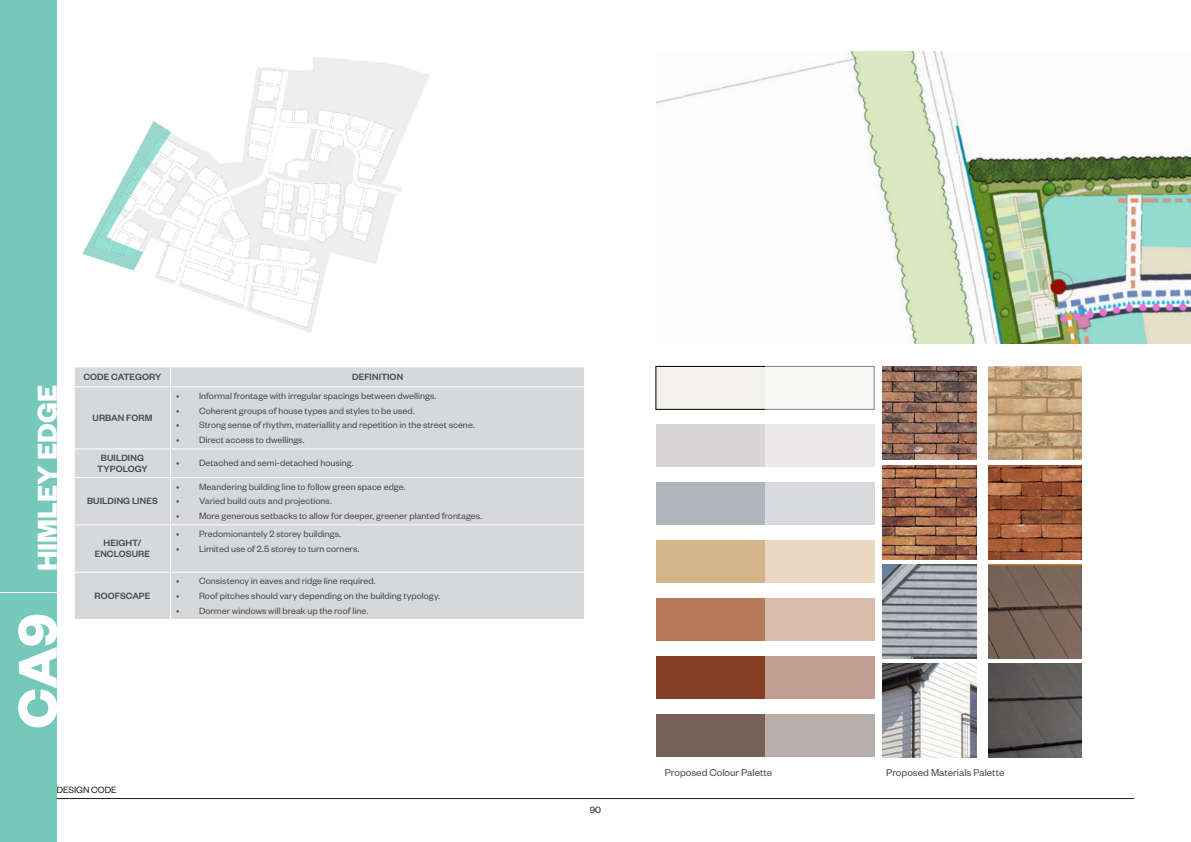
<style>
.page{position:relative;width:1191px;height:842px;background:#fff}
.page>*{position:absolute;margin:0;border:0;box-sizing:border-box;transform-origin:0 0}
.Paragraph_Header{font:700 60px "Founders Grotesk";color:#fff}
.Paragraph_Header-2{font:700 30px "Founders Grotesk";color:#fff}
.Table_Text_small_10p{font:11px "Founders Grotesk";color:#4b4c4d}
.t1{font:10px "Founders Grotesk";letter-spacing:.005em;color:#4b4c4d}
.table_text_10pt_head{font:500 10px/11px "Founders Grotesk";letter-spacing:.01em;color:#4b4c4d;text-align:center}
.PageNumbers{font:10px "Founders Grotesk";color:#231f20}
</style>
<div class="page">
<div style="left:0;top:0;width:57px;height:842px;background:#75c9ba"></div>
<hr style="left:0;top:592px;width:128px;height:1px;background:#fff">
<div style="left:75px;top:367px;width:509px;height:252px;background:#d7d8db"></div>
<svg style="left:170px;top:367px;width:1px;height:19px"></svg>
<hr style="left:74px;top:386px;width:97px;height:1px;background:#fff">
<hr style="left:171px;top:386px;width:414px;height:1px;background:#fff">
<hr style="left:170px;top:387px;width:1px;height:61px;background:#fff">
<hr style="left:74px;top:448px;width:97px;height:1px;background:#fff">
<hr style="left:171px;top:448px;width:414px;height:1px;background:#fff">
<svg style="left:170px;top:449px;width:1px;height:28px"></svg>
<hr style="left:170px;top:478px;width:1px;height:46px;background:#fff">
<hr style="left:74px;top:524px;width:97px;height:1px;background:#fff">
<hr style="left:171px;top:524px;width:414px;height:1px;background:#fff">
<hr style="left:170px;top:525px;width:1px;height:47px;background:#fff">
<hr style="left:74px;top:572px;width:97px;height:1px;background:#fff">
<hr style="left:171px;top:572px;width:414px;height:1px;background:#fff">
<hr style="left:170px;top:573px;width:1px;height:46px;background:#fff">
<hr style="left:74px;top:477px;width:97px;height:1px;background:#fff">
<hr style="left:171px;top:477px;width:414px;height:1px;background:#fff">
<div style="left:656px;top:656px;width:218px;height:43px;background:#834025"></div>
<div style="left:656px;top:598px;width:218px;height:43px;background:#b67a58"></div>
<div style="left:656px;top:714px;width:218px;height:43px;background:#756156"></div>
<div style="left:656px;top:366px;width:218px;height:43px;background:#f2f2eb;border:1px solid #000"></div>
<div style="left:656px;top:424px;width:218px;height:43px;background:#d9d5d6"></div>
<div style="left:656px;top:482px;width:218px;height:43px;background:#b0b5bb"></div>
<div style="left:656px;top:540px;width:218px;height:43px;background:#d4b589"></div>
<svg style="left:765px;top:366px;width:118px;height:392px"></svg>
<img style="left:988px;top:565px;width:94px;height:93px">
<img style="left:883px;top:564px;width:93px;height:94px">
<img style="left:883px;top:664px;width:93px;height:93px">
<img style="left:988px;top:366px;width:94px;height:94px">
<img style="left:883px;top:366px;width:93px;height:94px">
<img style="left:988px;top:664px;width:94px;height:93px">
<img style="left:988px;top:465px;width:94px;height:94px">
<img style="left:883px;top:465px;width:93px;height:94px">
<img style="left:82px;top:58px;width:347px;height:275px">
<img style="left:656px;top:51px;width:535px;height:292px">
<hr style="left:57px;top:798px;width:1077px;height:1px;background:#231f20">
<p class="Paragraph_Header-2" style="left:28px;top:571px;width:188px;rotate:-90deg">HIMLEY EDGE</p>
<p class="Paragraph_Header" style="left:-1px;top:729px;width:117px;rotate:-90deg">CA9</p>
<p class="table_text_10pt_head" style="left:83px;top:371px;width:79px">CODE CATEGORY</p>
<p class="table_text_10pt_head" style="left:352px;top:371px;width:52px">DEFINITION</p>
<p class="table_text_10pt_head" style="left:92px;top:412px;width:61px">URBAN FORM</p>
<p class="t1" style="left:176px;top:389px;width:261px">• Informal frontage with irregular spacings between dwellings.</p>
<p class="t1" style="left:176px;top:404px;width:240px">• Coherent groups of house types and styles to be used.</p>
<p class="t1" style="left:176px;top:419px;width:300px">• Strong sense of rhythm, materiallity and repetition in the street scene.</p>
<p class="t1" style="left:176px;top:434px;width:130px">• Direct access to dwellings.</p>
<p class="table_text_10pt_head" style="left:97px;top:452px;width:52px">BUILDING<br>TYPOLOGY</p>
<p class="t1" style="left:176px;top:457px;width:179px">• Detached and semi-detached housing.</p>
<p class="table_text_10pt_head" style="left:87px;top:495px;width:72px">BUILDING LINES</p>
<p class="t1" style="left:176px;top:480px;width:231px">• Meandering building line to follow green space edge.</p>
<p class="t1" style="left:176px;top:495px;width:157px">• Varied build outs and projections.</p>
<p class="t1" style="left:176px;top:510px;width:307px">• More generous setbacks to allow for deeper, greener planted frontages.</p>
<p class="table_text_10pt_head" style="left:95px;top:537px;width:57px">HEIGHT/<br>ENCLOSURE</p>
<p class="table_text_10pt_head" style="left:95px;top:590px;width:57px">ROOFSCAPE</p>
<p class="t1" style="left:176px;top:527px;width:166px">• Predomionantely 2 storey buildings.</p>
<p class="t1" style="left:176px;top:542px;width:184px">• Limited use of 2.5 storey to turn corners.</p>
<p class="t1" style="left:176px;top:575px;width:201px">• Consistency in eaves and ridge line required.</p>
<p class="t1" style="left:176px;top:590px;width:265px">• Roof pitches should vary depending on the building typology.</p>
<p class="t1" style="left:176px;top:604px;width:193px">• Dormer windows will break up the roof line.</p>
<p class="PageNumbers" style="left:57px;top:783px;width:62px">DESIGN CODE</p>
<p class="PageNumbers" style="left:590px;top:803px;width:13px">90</p>
<p class="Table_Text_small_10p" style="left:665px;top:766px;width:109px">Proposed Colour Palette</p>
<p class="Table_Text_small_10p" style="left:886px;top:766px;width:120px">Proposed Materials Palette</p>
</div>
